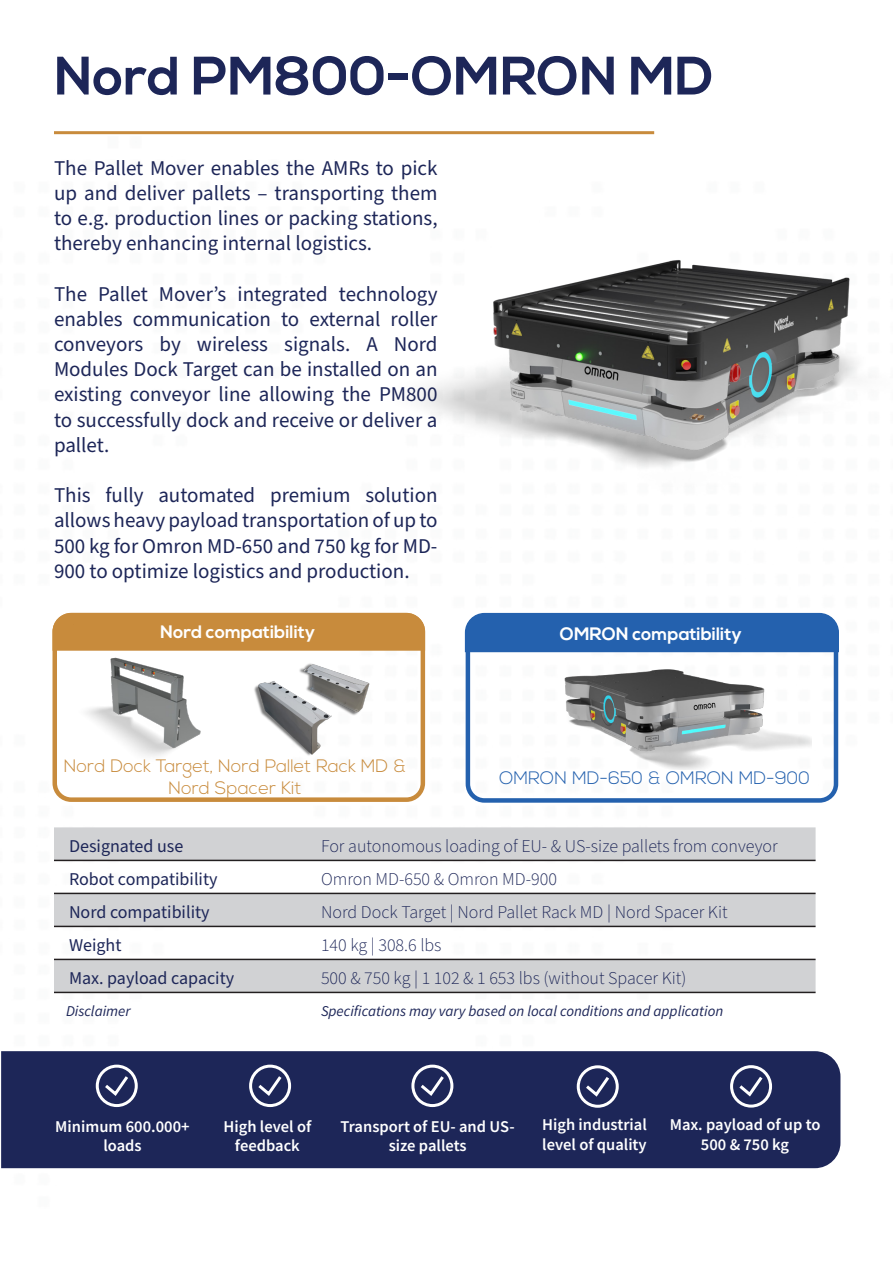
<style>
.page{position:relative;width:893px;height:1263px;background:#fff}
.page>*{position:absolute;margin:0;border:0;box-sizing:border-box;transform-origin:0 0}
.t1{font:700 54px "Nexa";color:#1d2658}
.t2{font:21px/25.2px "Source Sans Pro";color:#1d2658;text-align:justify}
.t3{font:300 18px "Source Sans Pro";color:#1d2658}
.t4{font:18px "Source Sans Pro";color:#1d2658}
.t5{font:300 18px/21.6px "Nexa";color:#c88b3c;text-align:center}
.t6{font:700 18px "Nexa";color:#fff}
.t7{font:300 18px "Nexa";color:#2461ae}
.t8{font:600 16.5px/19.8px "Source Sans Pro";color:#fff;text-align:center}
.t9{font:italic 15px "Source Sans Pro";color:#1d2658}
</style>
<div class="page">
<hr style="left:54px;top:131px;width:600px;height:3px;background:#c88b3c">
<div style="left:57px;top:618px;width:363px;height:33px;background:#c88b3c"></div>
<div style="left:52px;top:613px;width:373px;height:189px;border:4px solid #c88b3c;border-radius:16px"></div>
<div style="left:1px;top:1051px;width:839px;height:117px;background:#1d2658"></div>
<div style="left:96px;top:1065px;width:42px;height:42px;border:3px solid #fff;border-radius:50%"></div>
<div style="left:249px;top:1065px;width:42px;height:42px;border:3px solid #fff;border-radius:50%"></div>
<svg style="left:102px;top:1073px;width:29px;height:25px"></svg>
<svg style="left:255px;top:1073px;width:29px;height:25px"></svg>
<div style="left:411px;top:1065px;width:42px;height:42px;border:3px solid #fff;border-radius:50%"></div>
<svg style="left:417px;top:1073px;width:30px;height:25px"></svg>
<div style="left:577px;top:1065px;width:42px;height:43px;border:3px solid #fff;border-radius:50%"></div>
<svg style="left:583px;top:1073px;width:29px;height:26px"></svg>
<div style="left:730px;top:1065px;width:42px;height:42px;border:3px solid #fff;border-radius:50%"></div>
<svg style="left:736px;top:1073px;width:29px;height:26px"></svg>
<svg style="left:54px;top:827px;width:762px;height:165px;fill:#d1d2d4"></svg>
<hr style="left:54px;top:860px;width:762px;height:1px;background:#231f20">
<hr style="left:54px;top:893px;width:762px;height:1px;background:#231f20">
<hr style="left:54px;top:926px;width:762px;height:1px;background:#231f20">
<hr style="left:54px;top:959px;width:762px;height:1px;background:#231f20">
<hr style="left:54px;top:992px;width:762px;height:1px;background:#231f20">
<img style="left:73px;top:625px;width:149px;height:131px">
<div style="left:464px;top:612px;width:375px;height:41px;background:#2461ae"></div>
<div style="left:466px;top:614px;width:372px;height:189px;border:4px solid #2461ae;border-radius:16px"></div>
<img style="left:419px;top:260px;width:438px;height:207px">
<img style="left:501px;top:651px;width:311px;height:119px">
<img style="left:239px;top:638px;width:146px;height:118px">
<p class="t1" style="left:54px;top:45px;width:661px">Nord PM800-OMRON MD</p>
<p class="t2" style="left:54px;top:156px;width:385px">The Pallet Mover enables the AMRs to pick up and deliver pallets – transporting them to e.g. production lines or packing stations, thereby enhancing internal logistics.</p>
<p class="t2" style="left:54px;top:282px;width:385px">The Pallet Mover’s integrated technology enables communication to external roller conveyors by wireless signals. A Nord Modules Dock Target can be installed on an existing conveyor line allowing the PM800 to successfully dock and receive or deliver a pallet.</p>
<p class="t2" style="left:54px;top:483px;width:385px">This fully automated premium solution allows heavy payload transportation of up to 500 kg for Omron MD-650 and 750 kg for MD-900 to optimize logistics and production.</p>
<p class="t6" style="left:160px;top:621px;width:157px">Nord compatibility</p>
<p class="t6" style="left:560px;top:623px;width:183px">OMRON compatibility</p>
<p class="t5" style="left:64px;top:756px;width:344px">Nord Dock Target, Nord Pallet Rack MD &amp;<br>Nord Spacer Kit</p>
<p class="t7" style="left:499px;top:768px;width:312px">OMRON MD-650 &amp; OMRON MD-900</p>
<p class="t4" style="left:69px;top:834px;width:116px">Designated use</p>
<p class="t3" style="left:321px;top:834px;width:458px">For autonomous loading of EU- &amp; US-size pallets from conveyor</p>
<p class="t4" style="left:69px;top:867px;width:150px">Robot compatibility</p>
<p class="t3" style="left:321px;top:867px;width:237px">Omron MD-650 &amp; Omron MD-900</p>
<p class="t4" style="left:69px;top:900px;width:142px">Nord compatibility</p>
<p class="t3" style="left:321px;top:900px;width:408px">Nord Dock Target | Nord Pallet Rack MD | Nord Spacer Kit</p>
<p class="t4" style="left:69px;top:933px;width:54px">Weight</p>
<p class="t3" style="left:321px;top:933px;width:122px">140 kg | 308.6 lbs</p>
<p class="t4" style="left:69px;top:966px;width:167px">Max. payload capacity</p>
<p class="t3" style="left:321px;top:966px;width:367px">500 &amp; 750 kg | 1 102 &amp; 1 653 lbs (without Spacer Kit)</p>
<p class="t9" style="left:66px;top:1001px;width:66px">Disclaimer</p>
<p class="t9" style="left:321px;top:1001px;width:404px">Specifications may vary based on local conditions and application</p>
<p class="t8" style="left:55px;top:1116px;width:136px">Minimum 600.000+ loads</p>
<p class="t8" style="left:224px;top:1116px;width:89px">High level of feedback</p>
<p class="t8" style="left:341px;top:1116px;width:176px">Transport of EU- and US&shy;size pallets</p>
<p class="t8" style="left:542px;top:1114px;width:106px;text-align:left">High industrial level of quality</p>
<p class="t8" style="left:670px;top:1114px;width:152px">Max. payload of up to<br>500 &amp; 750 kg</p>
</div>
